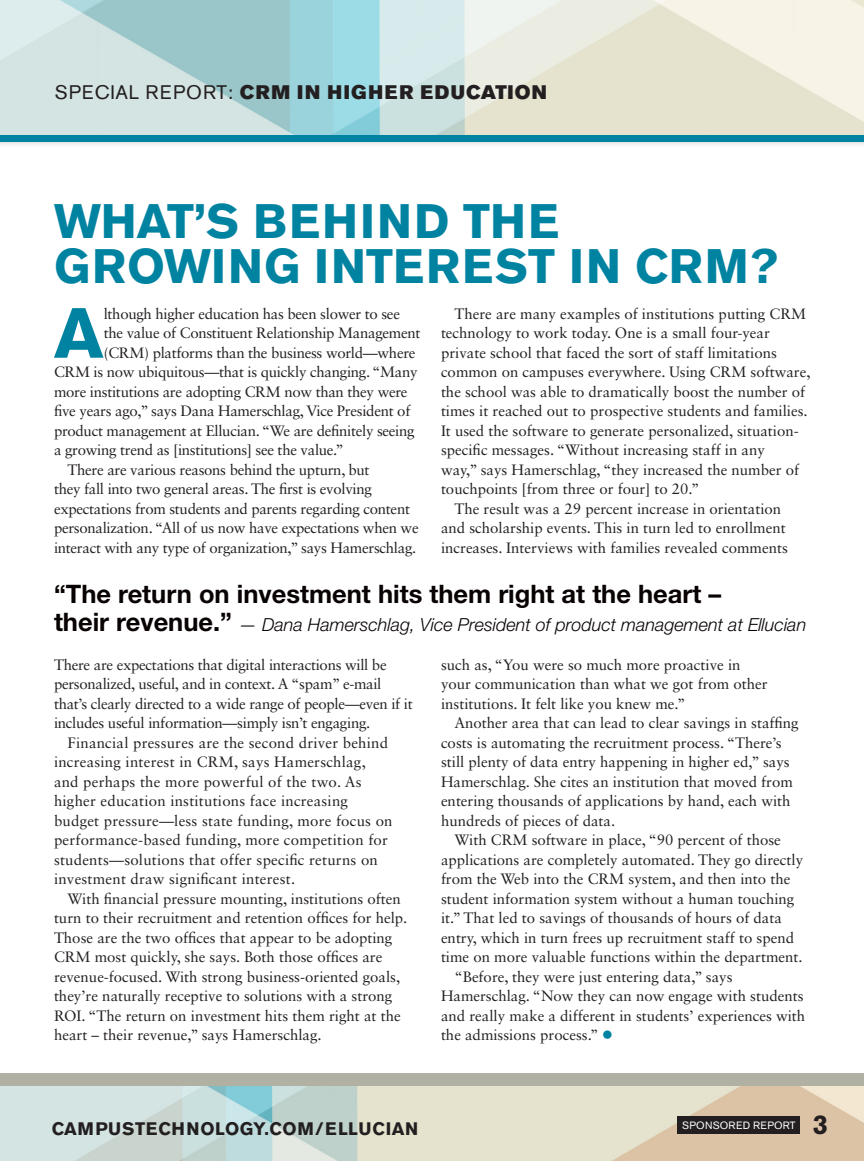
<style>
.page{position:relative;width:864px;height:1161px;background:#fff}
.page>*{position:absolute;margin:0;border:0;box-sizing:border-box;transform-origin:0 0}
.Body{font:700 70.2px "Akzidenz Grotesk BE";color:#0083a1}
.story_heads{font:700 48px/45px "Akzidenz Grotesk BE";letter-spacing:.04em;color:#0083a1}
.t1{font:700 27px "Akzidenz Grotesk BE";color:#231f20}
.pullquote{font:700 25.5px "Helvetica Neue LT Std";color:#080302}
.t2{font:19.5px "Akzidenz Grotesk BE Super";letter-spacing:.06em;color:#231f20}
.pullquote-2{font:italic 300 18px "Helvetica Neue LT Std";color:#080302}
.t3{font:700 18px "Akzidenz Grotesk BE";letter-spacing:.03em;color:#231f20}
.body_no_indent{font:15px/19.5px "Sabon LT Std";color:#231f20}
.body_no_indent-2{font:15px/19.5px "Sabon LT Std";letter-spacing:-.02em;color:#231f20}
.Body-2{font:15px "Sabon LT Std";letter-spacing:-.02em;color:#231f20}
.t4{font:10.5px "Akzidenz Grotesk BE";letter-spacing:.02em;color:#fff}
.s1{font-family:"Akzidenz Grotesk BE"}
.s2{font-weight:700;font-style:normal;font-size:25.5px}
.s3{font-weight:700;font-size:24px;color:#0083a1}
</style>
<div class="page">
<div style="left:0;top:0;width:864px;height:148px;background:#231f20;opacity:.4"></div>
<img style="left:0;top:0;width:864px;height:135px">
<img style="left:0;top:1086px;width:864px;height:75px">
<div style="left:677px;top:1116px;width:122px;height:17px;background:#231f20"></div>
<div style="left:0;top:1073px;width:864px;height:13px;background:#b0b1a2"></div>
<div style="left:0;top:135px;width:864px;height:7px;background:#0083a1"></div>
<h3 class="t2" style="left:55px;top:80px;width:494px"><span class="s1">SPECIAL REPORT:</span> CRM IN HIGHER EDUCATION</h3>
<p class="story_heads" style="left:54px;top:199px;width:725px">WHAT’S BEHIND THE<br>GROWING INTEREST IN CRM?</p>
<p class="Body" style="left:54px;top:293px;width:51px">A</p>
<p class="Body-2" style="left:104px;top:305px;width:298px">lthough higher education has been slower to see</p>
<p class="body_no_indent" style="left:441px;top:304px;width:371px;text-indent:14px">There are many examples of institutions putting CRM technology to work today. One is a small four-year private school that faced the sort of staff limitations common on campuses everywhere. Using CRM software, the school was able to dramatically boost the number of times it reached out to prospective students and families.<br>It used the software to generate personalized, situation&shy;specific messages. “Without increasing staff in any<br>way,” says Hamerschlag, “they increased the number of touchpoints [from three or four] to 20.”</p>
<p class="body_no_indent" style="left:441px;top:499px;width:348px;text-align:center">The result was a 29 percent increase in orientation and scholarship events. This in turn led to enrollment increases. Interviews with families revealed comments</p>
<p class="Body-2" style="left:104px;top:324px;width:318px">the value of Constituent Relationship Management</p>
<p class="Body-2" style="left:104px;top:344px;width:313px">(CRM) platforms than the business world—where</p>
<p class="Body-2" style="left:54px;top:363px;width:365px">CRM is now ubiquitous—that is quickly changing. “Many</p>
<p class="Body-2" style="left:54px;top:383px;width:355px">more institutions are adopting CRM now than they were</p>
<p class="Body-2" style="left:54px;top:402px;width:358px">five years ago,” says Dana Hamerschlag, Vice President of</p>
<p class="Body-2" style="left:54px;top:422px;width:362px">product management at Ellucian. “We are definitely seeing</p>
<p class="Body-2" style="left:54px;top:441px;width:291px">a growing trend as [institutions] see the value.”</p>
<p class="body_no_indent-2" style="left:54px;top:460px;width:366px;text-indent:14px">There are various reasons behind the upturn, but<br>they fall into two general areas. The first is evolving expectations from students and parents regarding content personalization. “All of us now have expectations when we interact with any type of organization,” says Hamerschlag.</p>
<p class="pullquote" style="left:54px;top:578px;width:669px">“The return on investment hits them right at the heart –</p>
<p class="pullquote-2" style="left:54px;top:614px;width:754px"><span class="s2">their revenue.”</span> — Dana Hamerschlag, Vice President of product management at Ellucian</p>
<p class="body_no_indent-2" style="left:54px;top:655px;width:360px">There are expectations that digital interactions will be personalized, useful, and in context. A “spam” e-mail that’s clearly directed to a wide range of people—even if it includes useful information—simply isn’t engaging.</p>
<p class="body_no_indent" style="left:54px;top:733px;width:340px;text-indent:14px">Financial pressures are the second driver behind increasing interest in CRM, says Hamerschlag, and perhaps the more powerful of the two. As higher education institutions face increasing budget pressure—less state funding, more focus on performance-based funding, more competition for students—solutions that offer specific returns on investment draw significant interest.</p>
<p class="body_no_indent" style="left:54px;top:889px;width:355px;text-indent:14px">With financial pressure mounting, institutions often turn to their recruitment and retention offices for help.<br>Those are the two offices that appear to be adopting CRM most quickly, she says. Both those offices are revenue-focused. With strong business-oriented goals, they’re naturally receptive to solutions with a strong ROI. “The return on investment hits them right at the heart – their revenue,” says Hamerschlag.</p>
<p class="body_no_indent" style="left:441px;top:655px;width:328px">such as, “You were so much more proactive in your communication than what we got from other institutions. It felt like you knew me.”</p>
<p class="body_no_indent" style="left:441px;top:713px;width:359px;text-indent:14px">Another area that can lead to clear savings in staffing costs is automating the recruitment process. “There’s still plenty of data entry happening in higher ed,” says Hamerschlag. She cites an institution that moved from entering thousands of applications by hand, each with hundreds of pieces of data.</p>
<p class="body_no_indent" style="left:441px;top:830px;width:364px;text-indent:14px">With CRM software in place, “90 percent of those applications are completely automated. They go directly from the Web into the CRM system, and then into the student information system without a human touching it.” That led to savings of thousands of hours of data entry, which in turn frees up recruitment staff to spend time on more valuable functions within the department.</p>
<p class="body_no_indent" style="left:441px;top:967px;width:366px;text-indent:14px">“Before, they were just entering data,” says Hamerschlag. “Now they can now engage with students and really make a different in students’ experiences with the admissions process.” <span class="s3">•</span></p>
<p class="t3" style="left:52px;top:1118px;width:368px">CAMPUSTECHNOLOGY.COM/ELLUCIAN</p>
<p class="t4" style="left:682px;top:1119px;width:115px">SPONSORED REPORT</p>
<h3 class="t1" style="left:813px;top:1109px;width:17px">3</h3>
</div>
